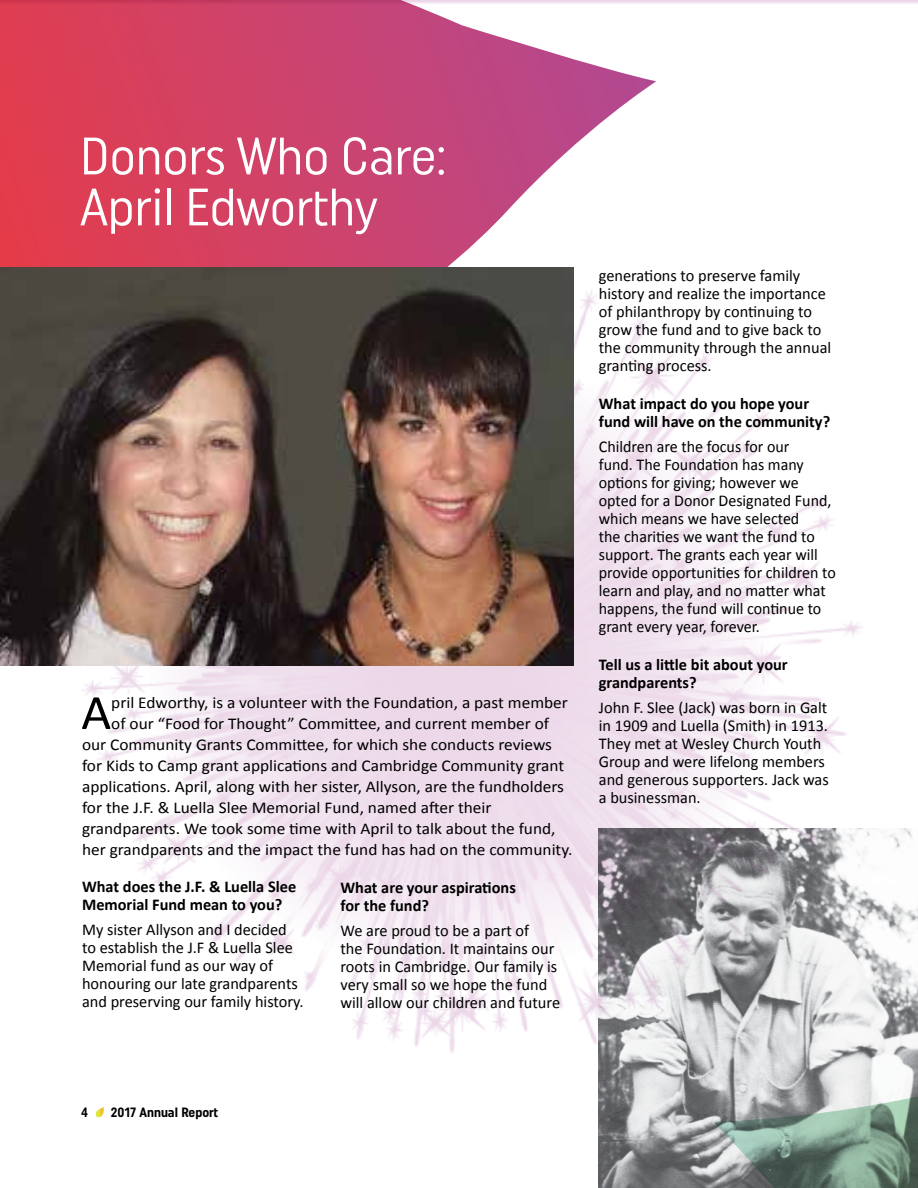
<style>
.page{position:relative;width:918px;height:1188px;background:#fff}
.page>*{position:absolute;margin:0;border:0;box-sizing:border-box;transform-origin:0 0}
.t1{font:52.5px/51px "Uniform Condensed";letter-spacing:-.01em;color:#fff}
.t2{font:49.65px "Calibri";color:#000;scale:1.05 1}
.t3{font:16.5px/18px "Calibri";color:#000}
.t4{font:16.5px "Calibri";color:#000;scale:1.05 1}
.t5{font:700 16.5px/18px "Calibri";color:#000}
.t6{font:700 13.5px "Uniform Condensed";color:#000}
</style>
<div class="page">
<img style="left:0;top:2px;width:918px;height:1186px">
<svg style="left:0;top:0;width:656px;height:471px"></svg>
<svg style="left:93px;top:1107px;width:11px;height:11px"></svg>
<img style="left:0;top:268px;width:573px;height:397px">
<h1 class="t1" style="left:80px;top:130px;width:368px">Donors Who Care:<br>April Edworthy</h1>
<h2 class="t2" style="left:81px;top:682px;width:30px">A</h2>
<p class="t4" style="left:111px;top:692px;width:436px">pril Edworthy, is a volunteer with the Foundation, a past member</p>
<p class="t4" style="left:111px;top:713px;width:419px">of our “Food for Thought” Committee, and current member of</p>
<p class="t4" style="left:82px;top:734px;width:449px">our Community Grants Committee, for which she conducts reviews</p>
<p class="t4" style="left:82px;top:755px;width:461px">for Kids to Camp grant applications and Cambridge Community grant</p>
<p class="t4" style="left:82px;top:776px;width:460px">applications. April, along with her sister, Allyson, are the fundholders</p>
<p class="t4" style="left:82px;top:797px;width:392px">for the J.F. &amp; Luella Slee Memorial Fund, named after their</p>
<p class="t4" style="left:82px;top:818px;width:452px">grandparents. We took some time with April to talk about the fund,</p>
<p class="t4" style="left:82px;top:839px;width:469px">her grandparents and the impact the fund has had on the community.</p>
<p class="t5" style="left:82px;top:878px;width:216px">What does the J.F. &amp; Luella Slee<br>Memorial Fund mean to you?</p>
<p class="t3" style="left:82px;top:920px;width:223px">My sister Allyson and I decided to establish the J.F &amp; Luella Slee<br>Memorial fund as our way of honouring our late grandparents and preserving our family history.</p>
<p class="t5" style="left:340px;top:878px;width:177px">What are your aspirations for the fund?</p>
<p class="t3" style="left:340px;top:920px;width:221px">We are proud to be a part of<br>the Foundation. It maintains our roots in Cambridge. Our family is very small so we hope the fund will allow our children and future</p>
<p class="t3" style="left:599px;top:266px;width:234px">generations to preserve family history and realize the importance of philanthropy by continuing to grow the fund and to give back to the community through the annual granting process.</p>
<p class="t5" style="left:599px;top:395px;width:233px">What impact do you hope your fund will have on the community?</p>
<p class="t3" style="left:599px;top:437px;width:238px">Children are the focus for our<br>fund. The Foundation has many options for giving; however we opted for a Donor Designated Fund, which means we have selected<br>the charities we want the fund to support. The grants each year will provide opportunities for children to learn and play, and no matter what happens, the fund will continue to grant every year, forever.</p>
<p class="t5" style="left:599px;top:656px;width:190px">Tell us a little bit about your grandparents?</p>
<p class="t3" style="left:599px;top:698px;width:231px">John F. Slee (Jack) was born in Galt in 1909 and Luella (Smith) in 1913.<br>They met at Wesley Church Youth<br>Group and were lifelong members and generous supporters. Jack was a businessman.</p>
<p class="t6" style="left:81px;top:1105px;width:8px">4</p>
<p class="t6" style="left:111px;top:1105px;width:109px">2017 Annual Report</p>
</div>
